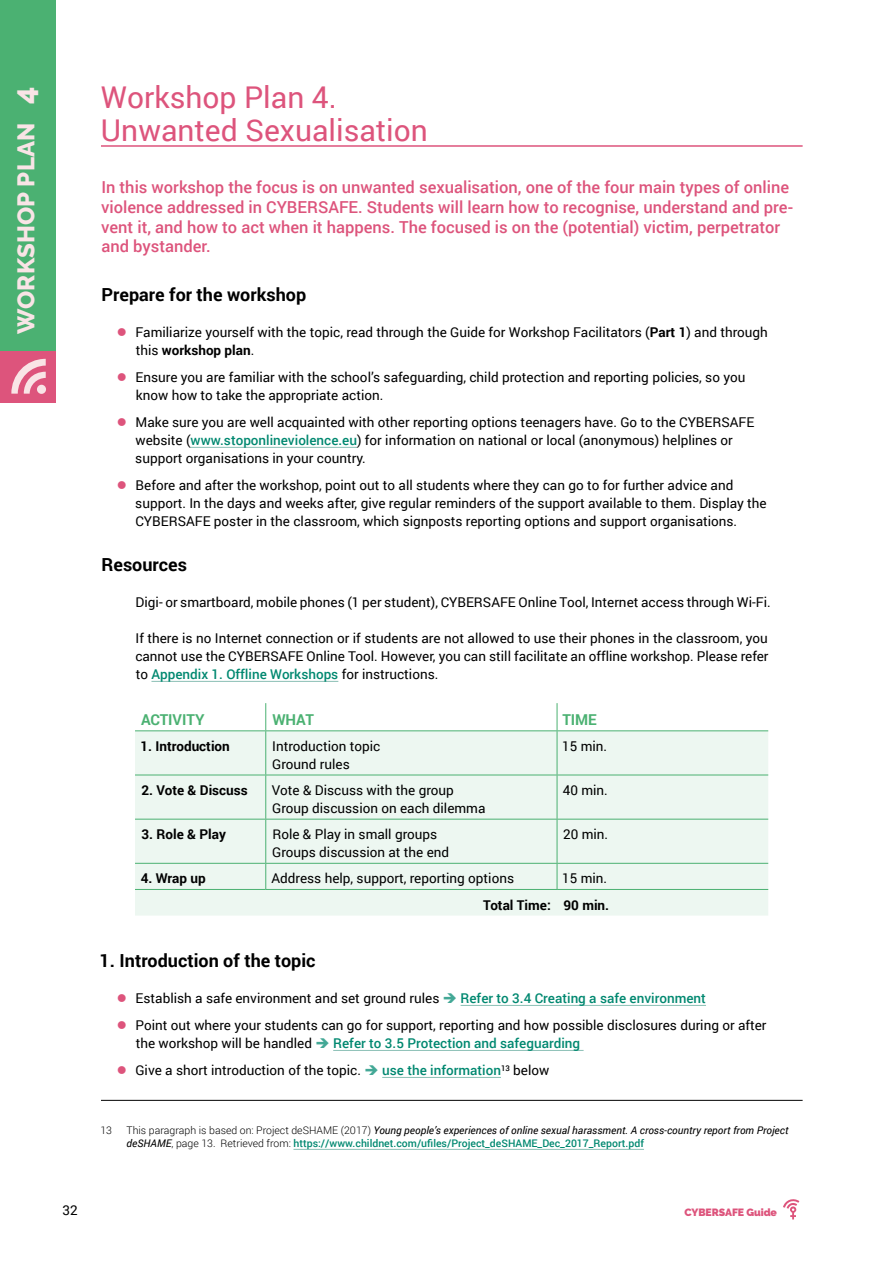
<style>
.page{position:relative;width:893px;height:1263px;background:#fff}
.page>*{position:absolute;margin:0;border:0;box-sizing:border-box;transform-origin:0 0}
.t1{font:30px/33px "Roboto";color:#dd547c}
.t2{font:800 24px "Raleway";letter-spacing:.005em;color:#f9e4e6}
.t3{font:700 18px "Roboto";color:#000}
.t4{font:500 16.5px/19.8px "Roboto";color:#dd547c}
.t5{font:700 15px "Roboto";letter-spacing:-.005em;color:#4bb172}
.t6{font:13.5px/18px "Roboto";color:#000}
.t7{font:700 13.5px "Roboto";color:#000}
.t8{font:italic 10.5px/12.8px "Roboto";color:#000}
.t9{font:900 10.5px "Raleway";letter-spacing:-.005em;color:#dd547c}
.t10{font:300 10.5px "Roboto";color:#000}
.s1{font-size:30px}
.s2{color:#dd547c}
.s3{font-weight:700}
.s4{font-weight:500;color:#008870}
.s5{color:#43a896}
.s6{font-weight:300;font-style:normal}
.s7{font-weight:500;font-style:normal;color:#008870}
</style>
<div class="page">
<div style="left:0;top:0;width:55px;height:403px;background:#dd547c"></div>
<svg style="left:11px;top:359px;width:35px;height:35px"></svg>
<svg style="left:783px;top:1199px;width:16px;height:20px"></svg>
<div style="left:0;top:0;width:55px;height:351px;background:#4bb172"></div>
<hr style="left:101px;top:145px;width:702px;height:2px;background:#dd547c">
<hr style="left:191px;top:447px;width:166px;height:1px;background:#8abfb5">
<hr style="left:151px;top:681px;width:187px;height:1px;background:#8abfb5">
<hr style="left:461px;top:1005px;width:245px;height:1px;background:#8abfb5">
<hr style="left:333px;top:1050px;width:251px;height:1px;background:#8abfb5">
<hr style="left:382px;top:1077px;width:119px;height:1px;background:#8abfb5">
<div style="left:135px;top:731px;width:633px;height:184px;background:#edf7f1"></div>
<svg style="left:265px;top:703px;width:1px;height:27px"></svg>
<svg style="left:557px;top:703px;width:1px;height:27px"></svg>
<hr style="left:135px;top:730px;width:131px;height:1px;background:#4bb172">
<hr style="left:266px;top:730px;width:291px;height:1px;background:#4bb172">
<hr style="left:265px;top:731px;width:1px;height:44px;background:#4bb172">
<hr style="left:557px;top:730px;width:211px;height:1px;background:#4bb172">
<hr style="left:557px;top:731px;width:1px;height:44px;background:#4bb172">
<hr style="left:135px;top:775px;width:131px;height:1px;background:#4bb172">
<hr style="left:266px;top:775px;width:291px;height:1px;background:#4bb172">
<hr style="left:265px;top:775px;width:1px;height:44px;background:#4bb172">
<hr style="left:557px;top:775px;width:211px;height:1px;background:#4bb172">
<hr style="left:557px;top:775px;width:1px;height:44px;background:#4bb172">
<hr style="left:135px;top:819px;width:131px;height:1px;background:#4bb172">
<hr style="left:266px;top:819px;width:291px;height:1px;background:#4bb172">
<hr style="left:265px;top:819px;width:1px;height:44px;background:#4bb172">
<hr style="left:557px;top:819px;width:211px;height:1px;background:#4bb172">
<hr style="left:557px;top:819px;width:1px;height:44px;background:#4bb172">
<hr style="left:135px;top:863px;width:131px;height:1px;background:#4bb172">
<hr style="left:266px;top:863px;width:291px;height:1px;background:#4bb172">
<svg style="left:265px;top:864px;width:1px;height:25px"></svg>
<hr style="left:557px;top:863px;width:211px;height:1px;background:#4bb172">
<svg style="left:557px;top:864px;width:1px;height:25px"></svg>
<hr style="left:135px;top:889px;width:131px;height:1px;background:#4bb172">
<hr style="left:266px;top:889px;width:291px;height:1px;background:#4bb172">
<hr style="left:557px;top:889px;width:211px;height:1px;background:#4bb172">
<hr style="left:101px;top:1100px;width:702px;height:1px;background:#000">
<hr style="left:293px;top:1149px;width:351px;height:1px;background:#8abfb5">
<h2 class="t2" style="left:12px;top:334px;width:248px;rotate:-90deg">WORKSHOP PLAN <span class="s1">4</span></h2>
<h1 class="t1" style="left:101px;top:80px;width:328px">Workshop Plan 4.<br>Unwanted Sexualisation</h1>
<p class="t4" style="left:101px;top:177px;width:693px">In this workshop the focus is on unwanted sexualisation, one of the four main types of online violence addressed in CYBERSAFE. Students will learn how to recognise, understand and pre&shy;vent it, and how to act when it happens. The focused is on the (potential) victim, perpetrator and bystander.</p>
<h3 class="t3" style="left:102px;top:282px;width:206px">Prepare for the workshop</h3>
<p class="t6" style="left:136px;top:323px;width:634px;text-indent:-19px"><span class="s2">●</span> Familiarize yourself with the topic, read through the Guide for Workshop Facilitators (<span class="s3">Part 1</span>) and through this <span class="s3">workshop plan</span>.</p>
<p class="t6" style="left:136px;top:368px;width:611px;text-indent:-19px"><span class="s2">●</span> Ensure you are familiar with the school’s safeguarding, child protection and reporting policies, so you know how to take the appropriate action.</p>
<p class="t6" style="left:135px;top:413px;width:620px;text-indent:-18px"><span class="s2">●</span> Make sure you are well acquainted with other reporting options teenagers have. Go to the CYBERSAFE website (<span class="s4">www.stoponlineviolence.eu</span>) for information on national or local (anonymous) helplines or support organisations in your country.</p>
<p class="t6" style="left:135px;top:476px;width:633px;text-indent:-18px"><span class="s2">●</span> Before and after the workshop, point out to all students where they can go to for further advice and support. In the days and weeks after, give regular reminders of the support available to them. Display the<br>CYBERSAFE poster in the classroom, which signposts reporting options and support organisations.</p>
<h3 class="t3" style="left:102px;top:552px;width:87px">Resources</h3>
<p class="t6" style="left:136px;top:593px;width:637px">Digi- or smartboard, mobile phones (1 per student), CYBERSAFE Online Tool, Internet access through Wi-Fi.</p>
<p class="t6" style="left:135px;top:629px;width:635px;text-align:justify">If there is no Internet connection or if students are not allowed to use their phones in the classroom, you cannot use the CYBERSAFE Online Tool. However, you can still facilitate an offline workshop. Please refer to <span class="s4">Appendix 1. Offline Workshops</span> for instructions.</p>
<p class="t5" style="left:141px;top:709px;width:65px">ACTIVITY</p>
<p class="t5" style="left:272px;top:709px;width:43px">WHAT</p>
<p class="t5" style="left:562px;top:709px;width:36px">TIME</p>
<p class="t7" style="left:140px;top:737px;width:91px">1. Introduction</p>
<p class="t6" style="left:272px;top:737px;width:110px">Introduction topic<br>Ground rules</p>
<p class="t6" style="left:562px;top:737px;width:47px">15 min.</p>
<p class="t7" style="left:142px;top:781px;width:108px">2. Vote &amp; Discuss</p>
<p class="t6" style="left:272px;top:781px;width:215px">Vote &amp; Discuss with the group<br>Group discussion on each dilemma</p>
<p class="t6" style="left:563px;top:781px;width:47px">40 min.</p>
<p class="t7" style="left:142px;top:825px;width:86px">3. Role &amp; Play</p>
<p class="t6" style="left:272px;top:825px;width:179px">Role &amp; Play in small groups<br>Groups discussion at the end</p>
<p class="t6" style="left:563px;top:825px;width:47px">20 min.</p>
<p class="t7" style="left:141px;top:869px;width:67px">4. Wrap up</p>
<p class="t6" style="left:271px;top:869px;width:244px">Address help, support, reporting options</p>
<p class="t6" style="left:562px;top:869px;width:47px">15 min.</p>
<p class="t7" style="left:483px;top:895px;width:127px">Total Time: 90 min.</p>
<h3 class="t3" style="left:100px;top:948px;width:217px">1. Introduction of the topic</h3>
<p class="t6" style="left:117px;top:989px;width:590px"><span class="s2">●</span> Establish a safe environment and set ground rules <span class="s5">➔</span> <span class="s4">Refer to 3.4 Creating a safe environment</span></p>
<p class="t6" style="left:136px;top:1016px;width:632px;text-indent:-19px"><span class="s2">●</span> Point out where your students can go for support, reporting and how possible disclosures during or after the workshop will be handled <span class="s5">➔</span> <span class="s4">Refer to 3.5 Protection and safeguarding</span></p>
<p class="t6" style="left:117px;top:1061px;width:434px"><span class="s2">●</span> Give a short introduction of the topic. <span class="s5">➔</span> <span class="s4">use the information</span><sup>13</sup> below</p>
<p class="t10" style="left:100px;top:1123px;width:13px">13</p>
<p class="t8" style="left:126px;top:1124px;width:664px"><span class="s6">This paragraph is based on: Project deSHAME (2017)</span> Young people’s experiences of online sexual harassment. A cross-country report from Project deSHAME<span class="s6">, page 13. Retrieved from:</span> <span class="s7">https://www.childnet.com/ufiles/Project_deSHAME_Dec_2017_Report.pdf</span></p>
<p class="t6" style="left:63px;top:1200px;width:17px">32</p>
<p class="t9" style="left:684px;top:1206px;width:94px">CYBERSAFE Guide</p>
</div>
